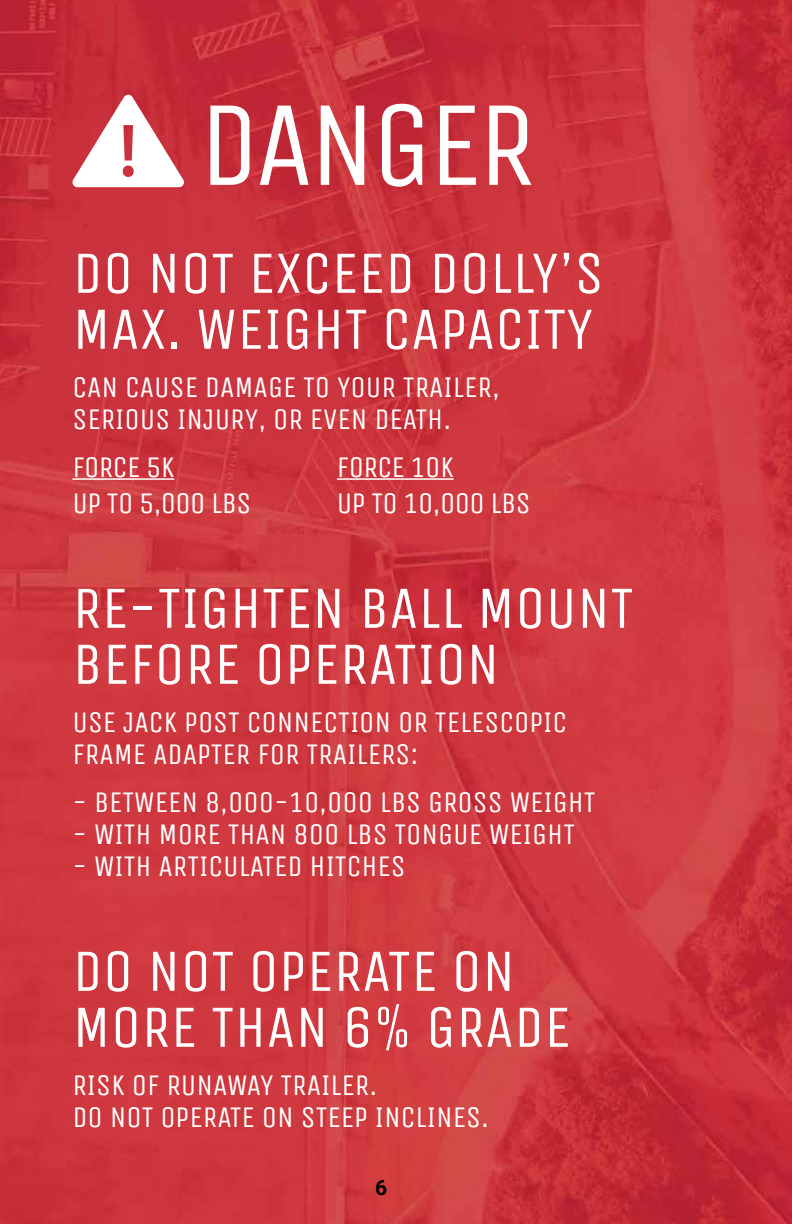
<style>
.page{position:relative;width:792px;height:1224px;background:#fff}
.page>*{position:absolute;margin:0;border:0;box-sizing:border-box;transform-origin:0 0}
.t1{font:122px "Unica One";letter-spacing:-.04em;color:#fff}
.t2{font:60px/56px "Unica One";color:#fff}
.t3{font:30px/32px "Unica One";color:#fff}
.t4{font:30px/36px "Unica One";letter-spacing:-.02em;color:#fff}
.t5{font:700 21px "Roboto";color:#000}
</style>
<div class="page">
<img style="left:0;top:0;width:792px;height:1224px">
<svg style="left:71px;top:94px;width:114px;height:93px"></svg>
<hr style="left:72px;top:478px;width:102px;height:2px;background:#fff">
<hr style="left:337px;top:478px;width:117px;height:2px;background:#fff">
<h1 class="t1" style="left:198px;top:73px;width:340px">DANGER</h1>
<h2 class="t2" style="left:72px;top:245px;width:533px">DO NOT EXCEED DOLLY’S<br>MAX. WEIGHT CAPACITY</h2>
<p class="t3" style="left:72px;top:371px;width:429px">CAN CAUSE DAMAGE TO YOUR TRAILER,<br>SERIOUS INJURY, OR EVEN DEATH.</p>
<p class="t4" style="left:72px;top:449px;width:180px">FORCE 5K<br>UP TO 5,000 LBS</p>
<p class="t4" style="left:337px;top:449px;width:195px">FORCE 10K<br>UP TO 10,000 LBS</p>
<h2 class="t2" style="left:72px;top:580px;width:563px">RE-TIGHTEN BALL MOUNT<br>BEFORE OPERATION</h2>
<p class="t3" style="left:72px;top:706px;width:496px">USE JACK POST CONNECTION OR TELESCOPIC<br>FRAME ADAPTER FOR TRAILERS:</p>
<p class="t3" style="left:72px;top:786px;width:525px">- BETWEEN 8,000-10,000 LBS GROSS WEIGHT</p>
<p class="t3" style="left:72px;top:818px;width:504px">- WITH MORE THAN 800 LBS TONGUE WEIGHT</p>
<p class="t3" style="left:72px;top:850px;width:335px">- WITH ARTICULATED HITCHES</p>
<h2 class="t2" style="left:72px;top:943px;width:500px">DO NOT OPERATE ON<br>MORE THAN 6% GRADE</h2>
<p class="t3" style="left:72px;top:1069px;width:418px">RISK OF RUNAWAY TRAILER.<br>DO NOT OPERATE ON STEEP INCLINES.</p>
<p class="t5" style="left:375px;top:1173px;width:14px">6</p>
</div>
